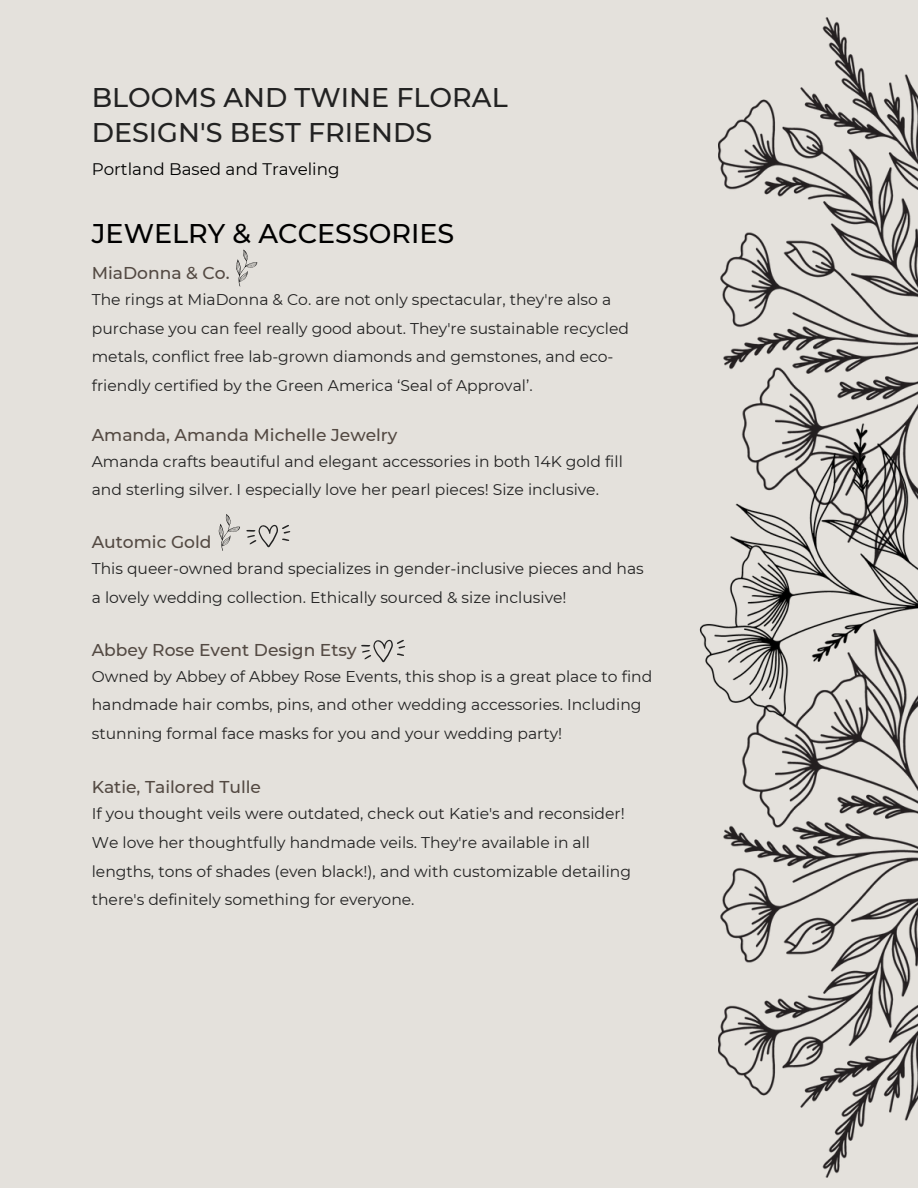
<style>
.page{position:relative;width:918px;height:1188px;background:#e4e1dc}
.page>*{position:absolute;margin:0;border:0;box-sizing:border-box;transform-origin:0 0}
.t1{font:500 27px/35px "Montserrat";color:#222}
.t2{font:500 27px "Montserrat";color:#000}
.t3{font:500 17.1px "Montserrat";color:#534942}
.t4{font:16.65px "Montserrat";color:#000}
.t5{font:15.6px/28.5px "Montserrat";color:#222}
</style>
<div class="page">
<svg style="left:236px;top:249px;width:21px;height:38px"></svg>
<svg style="left:219px;top:514px;width:21px;height:37px"></svg>
<svg style="left:361px;top:640px;width:44px;height:22px"></svg>
<svg style="left:246px;top:525px;width:44px;height:22px"></svg>
<img style="left:719px;top:808px;width:199px;height:370px">
<img style="left:719px;top:17px;width:199px;height:337px">
<img style="left:699px;top:354px;width:219px;height:454px">
<p class="t1" style="left:92px;top:80px;width:417px">BLOOMS AND TWINE FLORAL<br>DESIGN'S BEST FRIENDS</p>
<p class="t4" style="left:92px;top:159px;width:249px">Portland Based and Traveling</p>
<p class="t2" style="left:92px;top:217px;width:364px">JEWELRY &amp; ACCESSORIES</p>
<p class="t3" style="left:92px;top:262px;width:139px">MiaDonna &amp; Co.</p>
<p class="t5" style="left:92px;top:285px;width:539px">The rings at MiaDonna &amp; Co. are not only spectacular, they're also a purchase you can feel really good about. They're sustainable recycled metals, conflict free lab-grown diamonds and gemstones, and eco&shy;friendly certified by the Green America ‘Seal of Approval’.</p>
<p class="t3" style="left:92px;top:424px;width:307px">Amanda, Amanda Michelle Jewelry</p>
<p class="t5" style="left:92px;top:447px;width:533px">Amanda crafts beautiful and elegant accessories in both 14K gold fill and sterling silver. I especially love her pearl pieces! Size inclusive.</p>
<p class="t3" style="left:92px;top:532px;width:121px">Automic Gold</p>
<p class="t5" style="left:92px;top:555px;width:554px">This queer-owned brand specializes in gender-inclusive pieces and has a lovely wedding collection. Ethically sourced &amp; size inclusive!</p>
<p class="t3" style="left:92px;top:639px;width:266px">Abbey Rose Event Design Etsy</p>
<p class="t5" style="left:92px;top:662px;width:562px">Owned by Abbey of Abbey Rose Events, this shop is a great place to find handmade hair combs, pins, and other wedding accessories. Including stunning formal face masks for you and your wedding party!</p>
<p class="t3" style="left:92px;top:777px;width:171px">Katie, Tailored Tulle</p>
<p class="t5" style="left:92px;top:799px;width:541px">If you thought veils were outdated, check out Katie's and reconsider!<br>We love her thoughtfully handmade veils. They're available in all lengths, tons of shades (even black!), and with customizable detailing there's definitely something for everyone.</p>
</div>
